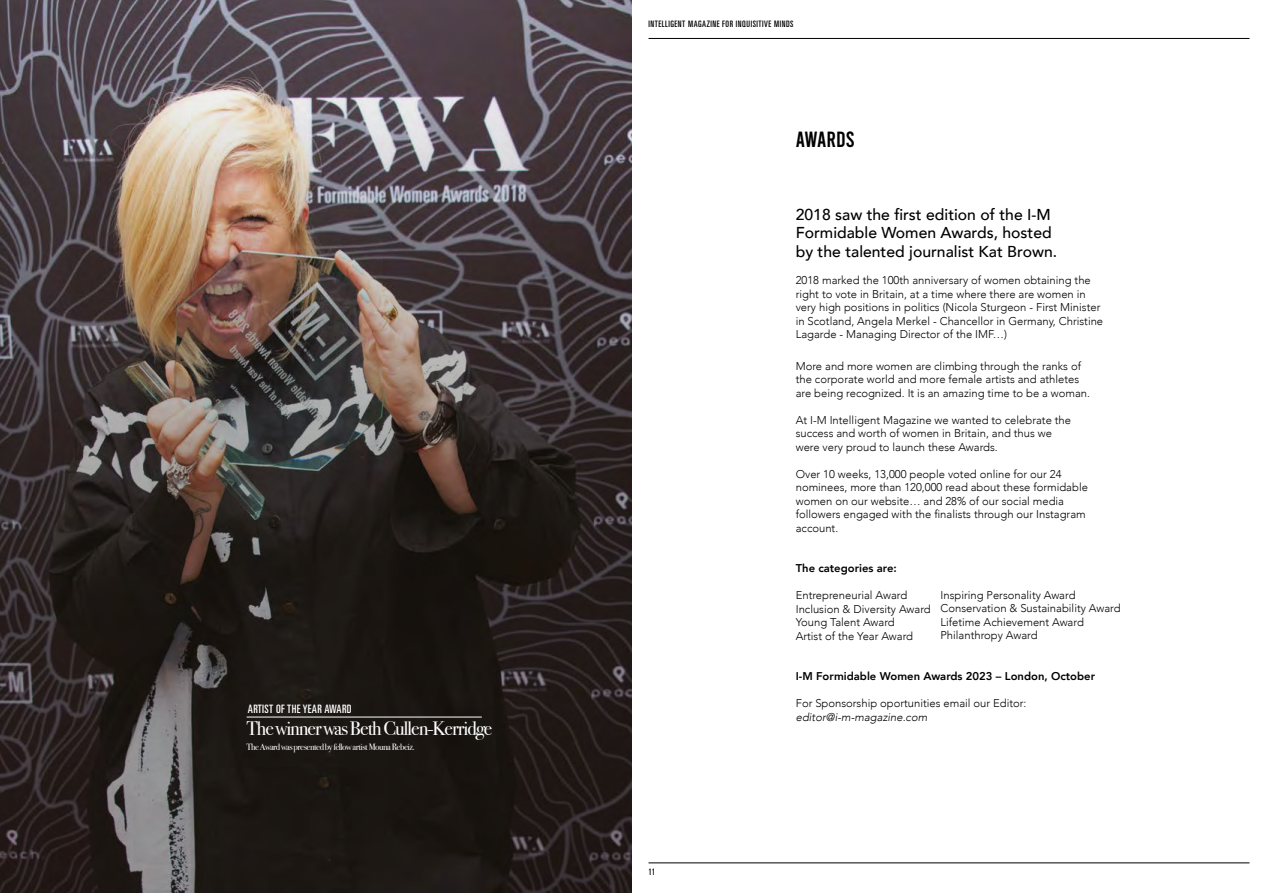
<style>
.page{position:relative;width:1263px;height:893px;background:#fff}
.page>*{position:absolute;margin:0;border:0;box-sizing:border-box;transform-origin:0 0}
.t1{font:21.98px "Bebas";color:#000}
.t2{font:19.73px "Bodoni Svty Two ITCTT";letter-spacing:-.05em;color:#fff}
.t3{font:500 15.75px/18.9px "Avenir";color:#000}
.t4{font:ultra-condensed 11.62px "Univers LT Std";letter-spacing:.03em;color:#fff}
.t5{font:300 11.25px/13.5px "Avenir";color:#000}
.t6{font:800 11.25px "Avenir";color:#000}
.t7{font:italic 300 11.25px "Avenir";color:#000}
.t8{font:9.23px "Bodoni Svty Two ITCTT";letter-spacing:-.05em;color:#fff}
.t9{font:ultra-condensed 8.85px "Univers LT Std";letter-spacing:.06em;color:#000}
</style>
<div class="page">
<img style="left:0;top:0;width:631px;height:893px">
<hr style="left:247px;top:717px;width:235px;height:1px;background:#fff">
<hr style="left:648px;top:38px;width:601px;height:1px;background:#000">
<hr style="left:648px;top:863px;width:601px;height:1px;background:#000">
<p class="t4" style="left:248px;top:702px;width:105px">ARTIST OF THE YEAR AWARD</p>
<h2 class="t2" style="left:246px;top:717px;width:248px">The winner was Beth Cullen-Kerridge</h2>
<p class="t8" style="left:246px;top:742px;width:170px">The Award was presented by fellow artist Mouna Rebeiz.</p>
<p class="t9" style="left:648px;top:18px;width:146px">INTELLIGENT MAGAZINE FOR INQUISITIVE MINDS</p>
<h1 class="t1" style="left:796px;top:129px;width:61px">AWARDS</h1>
<p class="t9" style="left:648px;top:867px;width:8px">11</p>
<h3 class="t3" style="left:796px;top:205px;width:263px">2018 saw the first edition of the I-M<br>Formidable Women Awards, hosted by the talented journalist Kat Brown.</h3>
<p class="t5" style="left:796px;top:274px;width:309px">2018 marked the 100th anniversary of women obtaining the right to vote in Britain, at a time where there are women in very high positions in politics (Nicola Sturgeon - First Minister in Scotland, Angela Merkel - Chancellor in Germany, Christine Lagarde - Managing Director of the IMF…)</p>
<p class="t5" style="left:796px;top:359px;width:296px">More and more women are climbing through the ranks of the corporate world and more female artists and athletes are being recognized. It is an amazing time to be a woman.</p>
<p class="t5" style="left:796px;top:413px;width:277px">At I-M Intelligent Magazine we wanted to celebrate the success and worth of women in Britain, and thus we were very proud to launch these Awards.</p>
<p class="t5" style="left:796px;top:467px;width:294px">Over 10 weeks, 13,000 people voted online for our 24 nominees, more than 120,000 read about these formidable women on our website… and 28% of our social media followers engaged with the finalists through our Instagram account.</p>
<p class="t6" style="left:796px;top:561px;width:103px">The categories are:</p>
<p class="t5" style="left:796px;top:589px;width:137px">Entrepreneurial Award<br>Inclusion &amp; Diversity Award<br>Young Talent Award<br>Artist of the Year Award</p>
<p class="t6" style="left:796px;top:669px;width:301px">I-M Formidable Women Awards 2023 – London, October</p>
<p class="t5" style="left:796px;top:697px;width:232px">For Sponsorship oportunities email our Editor:</p>
<p class="t7" style="left:796px;top:710px;width:133px">editor@i-m-magazine.com</p>
<p class="t5" style="left:940px;top:589px;width:182px">Inspiring Personality Award<br>Conservation &amp; Sustainability Award<br>Lifetime Achievement Award<br>Philanthropy Award</p>
</div>
